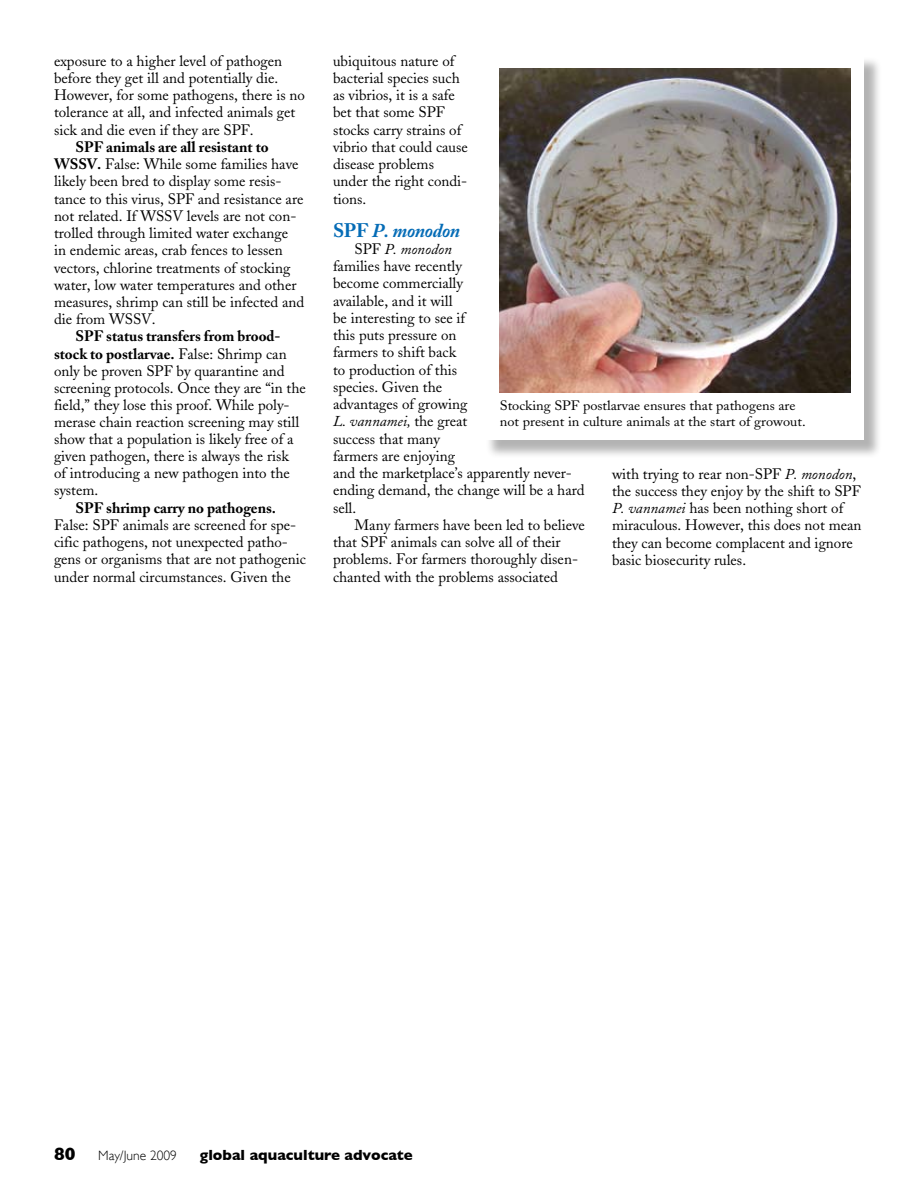
<style>
.page{position:relative;width:918px;height:1188px;background:#fff}
.page>*{position:absolute;margin:0;border:0;box-sizing:border-box;transform-origin:0 0}
.t1{font:italic 700 19.5px "Adobe Caslon";letter-spacing:-.015em;color:#056cb6}
.t2{font:700 18px "Gill Sans";color:#000}
.t3{font:15px/17.2px "Adobe Caslon";color:#000}
.t4{font:700 15px "Adobe Caslon";color:#000}
.t5{font:700 15px "Gill Sans";color:#000}
.t6{font:13.5px/15.8px "Adobe Caslon";color:#000;scale:1.06 1}
.t7{font:300 13.5px "Gill Sans";color:#000}
.s1{font-weight:700}
.s2{font-style:normal}
.s3{font-style:italic}
</style>
<div class="page">
<div style="left:486px;top:56px;width:397px;height:403px;background:#000;opacity:.3"></div>
<div style="left:483px;top:54px;width:381px;height:386px;background:#fff"></div>
<img style="left:500px;top:68px;width:351px;height:324px">
<p class="t3" style="left:54px;top:52px;width:252px">exposure to a higher level of pathogen before they get ill and potentially die.<br>However, for some pathogens, there is no tolerance at all, and infected animals get sick and die even if they are SPF.</p>
<p class="t3" style="left:54px;top:138px;width:252px;text-indent:22px"><span class="s1">SPF animals are all resistant to WSSV.</span> False: While some families have likely been bred to display some resis&shy;tance to this virus, SPF and resistance are not related. If WSSV levels are not con&shy;trolled through limited water exchange<br>in endemic areas, crab fences to lessen vectors, chlorine treatments of stocking water, low water temperatures and other measures, shrimp can still be infected and die from WSSV.</p>
<p class="t3" style="left:54px;top:328px;width:253px;text-indent:22px"><span class="s1">SPF status transfers from brood&shy;stock to postlarvae.</span> False: Shrimp can only be proven SPF by quarantine and screening protocols. Once they are “in the field,” they lose this proof. While poly&shy;merase chain reaction screening may still show that a population is likely free of a given pathogen, there is always the risk<br>of introducing a new pathogen into the system.</p>
<p class="t4" style="left:76px;top:498px;width:202px">SPF shrimp carry no pathogens.</p>
<p class="t3" style="left:54px;top:516px;width:253px">False: SPF animals are screened for spe&shy;cific pathogens, not unexpected patho&shy;gens or organisms that are not pathogenic under normal circumstances. Given the</p>
<p class="t3" style="left:333px;top:52px;width:136px">ubiquitous nature of bacterial species such as vibrios, it is a safe bet that some SPF stocks carry strains of vibrio that could cause disease problems under the right condi&shy;tions.</p>
<h1 class="t1" style="left:333px;top:219px;width:129px"><span class="s2">SPF</span> P. monodon</h1>
<p class="t3" style="left:333px;top:240px;width:253px;text-indent:22px">SPF <span class="s3">P. monodon<br></span>families have recently<br>become commercially<br>available, and it will<br>be interesting to see if<br>this puts pressure on<br>farmers to shift back<br>to production of this<br>species. Given the<br>advantages of growing<br><span class="s3">L. vannamei,</span> the great<br>success that many<br>farmers are enjoying<br>and the marketplace’s apparently never&shy;ending demand, the change will be a hard sell.</p>
<p class="t3" style="left:333px;top:516px;width:253px;text-indent:22px">Many farmers have been led to believe that SPF animals can solve all of their problems. For farmers thoroughly disen&shy;chanted with the problems associated</p>
<p class="t6" style="left:500px;top:398px;width:290px">Stocking SPF postlarvae ensures that pathogens are not present in culture animals at the start of growout.</p>
<p class="t3" style="left:612px;top:465px;width:251px">with trying to rear non-SPF <span class="s3">P. monodon</span>, the success they enjoy by the shift to SPF <span class="s3">P. vannamei</span> has been nothing short of miraculous. However, this does not mean they can become complacent and ignore basic biosecurity rules.</p>
<p class="t2" style="left:54px;top:1143px;width:23px">80</p>
<p class="t7" style="left:98px;top:1148px;width:80px">May/June 2009</p>
<p class="t5" style="left:200px;top:1146px;width:215px">global aquaculture advocate</p>
</div>
